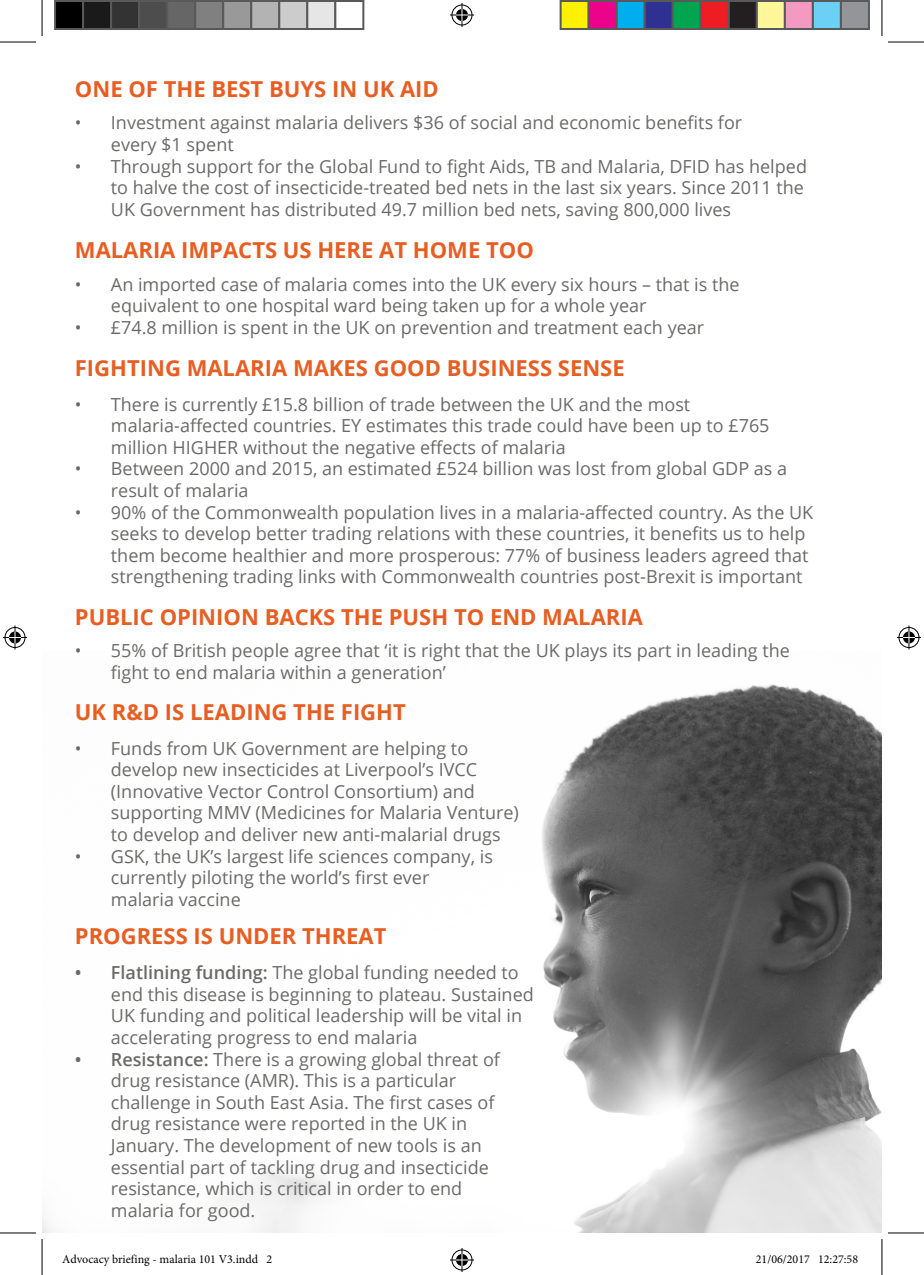
<style>
.page{position:relative;width:924px;height:1275px;background:#fff}
.page>*{position:absolute;margin:0;border:0;box-sizing:border-box;transform-origin:0 0}
.t1{font:700 22px "Open Sans";color:#e75e23}
.t2{font:18px/21.6px "Open Sans";color:#6b6a69}
.t3{font:12px "Minion Pro";color:#000}
.s1{font-weight:600}
</style>
<div class="page">
<svg style="left:42px;top:684px;width:839px;height:549px"></svg>
<hr style="left:0;top:42px;width:36px;height:1px;background:#000">
<hr style="left:887px;top:42px;width:36px;height:1px;background:#000">
<hr style="left:0;top:1232px;width:36px;height:1px;background:#000">
<hr style="left:887px;top:1232px;width:36px;height:1px;background:#000">
<hr style="left:42px;top:0;width:1px;height:36px;background:#000">
<hr style="left:42px;top:1239px;width:1px;height:36px;background:#000">
<hr style="left:881px;top:0;width:1px;height:36px;background:#000">
<hr style="left:881px;top:1239px;width:1px;height:36px;background:#000">
<svg style="left:450px;top:3px;width:24px;height:24px"></svg>
<svg style="left:450px;top:1248px;width:24px;height:24px"></svg>
<svg style="left:3px;top:625px;width:24px;height:24px"></svg>
<svg style="left:897px;top:625px;width:23px;height:24px"></svg>
<div style="left:55px;top:1px;width:28px;height:28px;background:#000"></div>
<div style="left:54px;top:0;width:30px;height:30px;border:2px solid #595959"></div>
<div style="left:83px;top:1px;width:28px;height:28px;background:#1a1a1a"></div>
<div style="left:82px;top:0;width:30px;height:30px;border:2px solid #595959"></div>
<div style="left:111px;top:1px;width:28px;height:28px;background:#333"></div>
<div style="left:110px;top:0;width:30px;height:30px;border:2px solid #595959"></div>
<div style="left:139px;top:1px;width:28px;height:28px;background:#4d4d4d"></div>
<div style="left:138px;top:0;width:30px;height:30px;border:2px solid #595959"></div>
<div style="left:167px;top:1px;width:28px;height:28px;background:#666"></div>
<div style="left:166px;top:0;width:30px;height:30px;border:2px solid #595959"></div>
<div style="left:195px;top:1px;width:28px;height:28px;background:#808080"></div>
<div style="left:194px;top:0;width:30px;height:30px;border:2px solid #595959"></div>
<div style="left:223px;top:1px;width:28px;height:28px;background:#999"></div>
<div style="left:222px;top:0;width:30px;height:30px;border:2px solid #595959"></div>
<div style="left:251px;top:1px;width:28px;height:28px;background:#b3b3b3"></div>
<div style="left:250px;top:0;width:30px;height:30px;border:2px solid #595959"></div>
<div style="left:279px;top:1px;width:28px;height:28px;background:#ccc"></div>
<div style="left:278px;top:0;width:30px;height:30px;border:2px solid #595959"></div>
<div style="left:307px;top:1px;width:28px;height:28px;background:#e6e6e6"></div>
<div style="left:306px;top:0;width:30px;height:30px;border:2px solid #595959"></div>
<div style="left:334px;top:0;width:30px;height:30px;border:2px solid #595959"></div>
<div style="left:560px;top:1px;width:28px;height:28px;background:#fff101"></div>
<div style="left:559px;top:0;width:30px;height:30px;border:2px solid #595959"></div>
<div style="left:588px;top:1px;width:28px;height:28px;background:#ed028c"></div>
<div style="left:587px;top:0;width:30px;height:30px;border:2px solid #595959"></div>
<div style="left:616px;top:1px;width:28px;height:28px;background:#00aeef"></div>
<div style="left:615px;top:0;width:30px;height:30px;border:2px solid #595959"></div>
<div style="left:644px;top:1px;width:28px;height:28px;background:#2e3092"></div>
<div style="left:643px;top:0;width:30px;height:30px;border:2px solid #595959"></div>
<div style="left:672px;top:1px;width:28px;height:28px;background:#00a54f"></div>
<div style="left:671px;top:0;width:30px;height:30px;border:2px solid #595959"></div>
<div style="left:700px;top:1px;width:28px;height:28px;background:#ee1d23"></div>
<div style="left:699px;top:0;width:30px;height:30px;border:2px solid #595959"></div>
<div style="left:728px;top:1px;width:28px;height:28px;background:#231f20"></div>
<div style="left:727px;top:0;width:30px;height:30px;border:2px solid #595959"></div>
<div style="left:756px;top:1px;width:28px;height:28px;background:#fff79a"></div>
<div style="left:755px;top:0;width:30px;height:30px;border:2px solid #595959"></div>
<div style="left:784px;top:1px;width:28px;height:28px;background:#f499c2"></div>
<div style="left:783px;top:0;width:30px;height:30px;border:2px solid #595959"></div>
<div style="left:812px;top:1px;width:28px;height:28px;background:#6bcff6"></div>
<div style="left:811px;top:0;width:30px;height:30px;border:2px solid #595959"></div>
<div style="left:840px;top:1px;width:28px;height:28px;background:#939598"></div>
<div style="left:839px;top:0;width:30px;height:30px;border:2px solid #595959"></div>
<p class="t1" style="left:75px;top:74px;width:365px">ONE OF THE BEST BUYS IN UK AID</p>
<p class="t2" style="left:111px;top:112px;width:632px;text-indent:-36px">• Investment against malaria delivers $36 of social and economic benefits for every $1 spent</p>
<p class="t2" style="left:111px;top:155px;width:697px;text-indent:-36px">• Through support for the Global Fund to fight Aids, TB and Malaria, DFID has helped to halve the cost of insecticide-treated bed nets in the last six years. Since 2011 the<br>UK Government has distributed 49.7 million bed nets, saving 800,000 lives</p>
<p class="t1" style="left:75px;top:235px;width:460px">MALARIA IMPACTS US HERE AT HOME TOO</p>
<p class="t2" style="left:111px;top:273px;width:630px;text-indent:-36px">• An imported case of malaria comes into the UK every six hours – that is the equivalent to one hospital ward being taken up for a whole year</p>
<p class="t2" style="left:75px;top:316px;width:630px">• £74.8 million is spent in the UK on prevention and treatment each year</p>
<p class="t1" style="left:75px;top:352px;width:551px">FIGHTING MALARIA MAKES GOOD BUSINESS SENSE</p>
<p class="t2" style="left:111px;top:393px;width:660px;text-indent:-36px">• There is currently £15.8 billion of trade between the UK and the most malaria-affected countries. EY estimates this trade could have been up to £765 million HIGHER without the negative effects of malaria</p>
<p class="t2" style="left:111px;top:457px;width:677px;text-indent:-36px">• Between 2000 and 2015, an estimated £524 billion was lost from global GDP as a result of malaria</p>
<p class="t2" style="left:111px;top:501px;width:703px;text-indent:-36px">• 90% of the Commonwealth population lives in a malaria-affected country. As the UK seeks to develop better trading relations with these countries, it benefits us to help them become healthier and more prosperous: 77% of business leaders agreed that strengthening trading links with Commonwealth countries post-Brexit is important</p>
<p class="t1" style="left:75px;top:601px;width:569px">PUBLIC OPINION BACKS THE PUSH TO END MALARIA</p>
<p class="t2" style="left:111px;top:639px;width:680px;text-indent:-36px">• 55% of British people agree that ‘it is right that the UK plays its part in leading the fight to end malaria within a generation’</p>
<p class="t1" style="left:75px;top:696px;width:332px">UK R&amp;D IS LEADING THE FIGHT</p>
<p class="t2" style="left:111px;top:737px;width:409px;text-indent:-36px">• Funds from UK Government are helping to develop new insecticides at Liverpool’s IVCC (Innovative Vector Control Consortium) and supporting MMV (Medicines for Malaria Venture) to develop and deliver new anti-malarial drugs</p>
<p class="t2" style="left:111px;top:845px;width:383px;text-indent:-36px">• GSK, the UK’s largest life sciences company, is currently piloting the world’s first ever malaria vaccine</p>
<p class="t1" style="left:75px;top:920px;width:313px">PROGRESS IS UNDER THREAT</p>
<p class="t2" style="left:111px;top:961px;width:424px;text-indent:-36px"><span class="s1">• Flatlining funding:</span> The global funding needed to end this disease is beginning to plateau. Sustained UK funding and political leadership will be vital in accelerating progress to end malaria</p>
<p class="t2" style="left:111px;top:1047px;width:390px;text-indent:-36px"><span class="s1">• Resistance:</span> There is a growing global threat of drug resistance (AMR). This is a particular challenge in South East Asia. The first cases of drug resistance were reported in the UK in January. The development of new tools is an essential part of tackling drug and insecticide resistance, which is critical in order to end malaria for good.</p>
<p class="t3" style="left:62px;top:1251px;width:211px">Advocacy briefing - malaria 101 V3.indd 2</p>
<p class="t3" style="left:755px;top:1251px;width:104px">21/06/2017 12:27:58</p>
</div>
